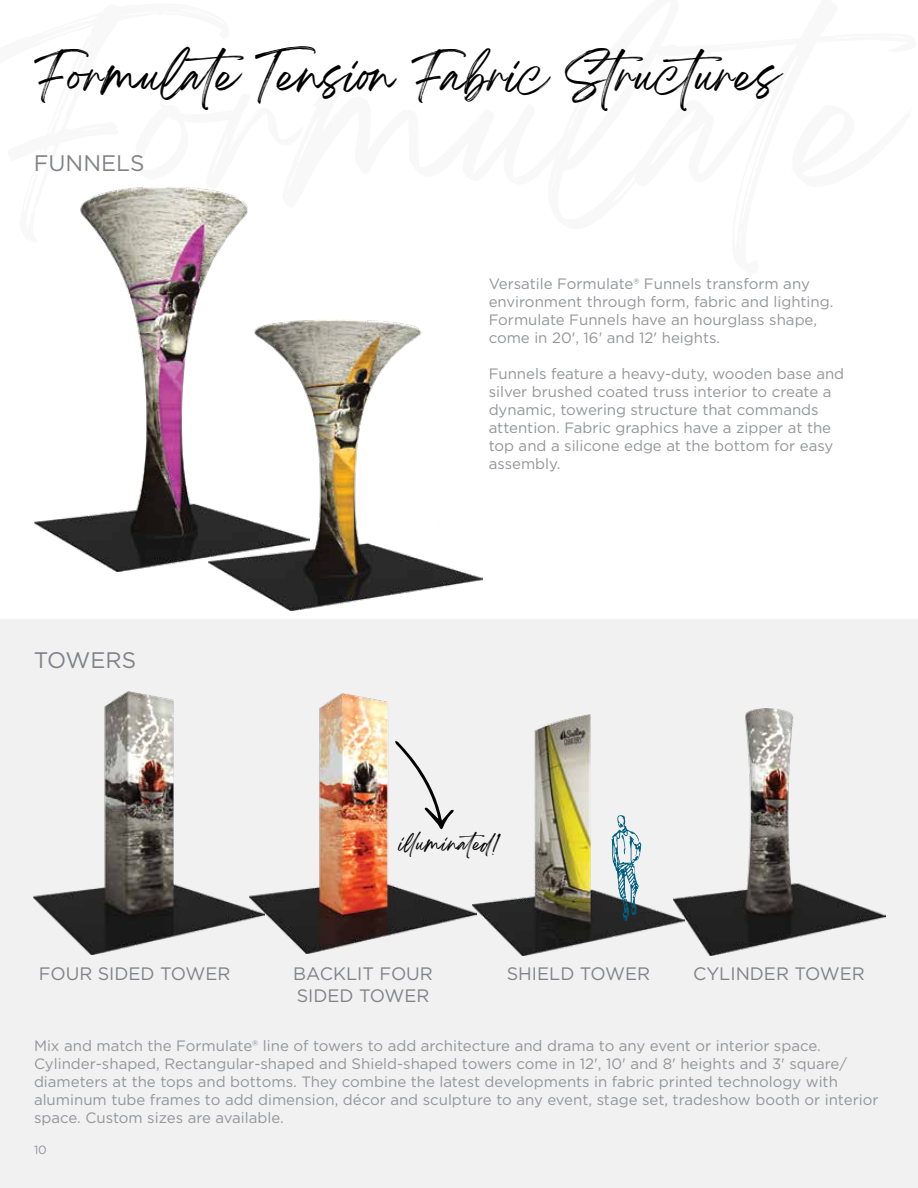
<style>
.page{position:relative;width:918px;height:1188px;background:#fff}
.page>*{position:absolute;margin:0;border:0;box-sizing:border-box;transform-origin:0 0}
.t1{font:42px "Breathing Personal Use";color:#000}
.t2{font:22.5px "Gotham";color:#808285}
.t3{font:18px/22.5px "Gotham";color:#808285}
.t4{font:18px "Breathing Personal Use";letter-spacing:.01em;color:#000}
.t5{font:15px/18px "Gotham";color:#939598}
.t6{font:12px "Gotham";color:#939598}
</style>
<div class="page">
<div style="left:0;top:620px;width:918px;height:568px;background:#f1f1f2"></div>
<img style="left:222px;top:319px;width:260px;height:291px">
<img style="left:34px;top:691px;width:216px;height:264px">
<img style="left:250px;top:694px;width:223px;height:260px">
<img style="left:684px;top:708px;width:201px;height:247px">
<img style="left:473px;top:715px;width:211px;height:241px">
<svg style="left:611px;top:815px;width:30px;height:106px"></svg>
<img style="left:34px;top:186px;width:276px;height:385px">
<svg style="left:395px;top:741px;width:59px;height:89px"></svg>
<h1 class="t1" style="left:34px;top:63px;width:748px">Formulate Tension Fabric Structures</h1>
<h2 class="t2" style="left:34px;top:149px;width:112px">FUNNELS</h2>
<h2 class="t2" style="left:34px;top:645px;width:104px">TOWERS</h2>
<p class="t5" style="left:489px;top:275px;width:346px">Versatile Formulate® Funnels transform any environment through form, fabric and lighting.<br>Formulate Funnels have an hourglass shape, come in 20', 16' and 12' heights.</p>
<p class="t5" style="left:489px;top:365px;width:357px">Funnels feature a heavy-duty, wooden base and silver brushed coated truss interior to create a dynamic, towering structure that commands attention. Fabric graphics have a zipper at the top and a silicone edge at the bottom for easy assembly.</p>
<p class="t4" style="left:399px;top:839px;width:102px">illuminated!</p>
<p class="t3" style="left:39px;top:962px;width:193px">FOUR SIDED TOWER</p>
<p class="t3" style="left:507px;top:962px;width:145px">SHIELD TOWER</p>
<p class="t3" style="left:693px;top:962px;width:173px">CYLINDER TOWER</p>
<p class="t3" style="left:293px;top:962px;width:141px">BACKLIT FOUR<br>SIDED TOWER</p>
<p class="t5" style="left:34px;top:1036px;width:846px">Mix and match the Formulate® line of towers to add architecture and drama to any event or interior space.<br>Cylinder-shaped, Rectangular-shaped and Shield-shaped towers come in 12', 10' and 8' heights and 3' square/ diameters at the tops and bottoms. They combine the latest developments in fabric printed technology with aluminum tube frames to add dimension, décor and sculpture to any event, stage set, tradeshow booth or interior space. Custom sizes are available.</p>
<p class="t6" style="left:34px;top:1142px;width:14px">10</p>
</div>
